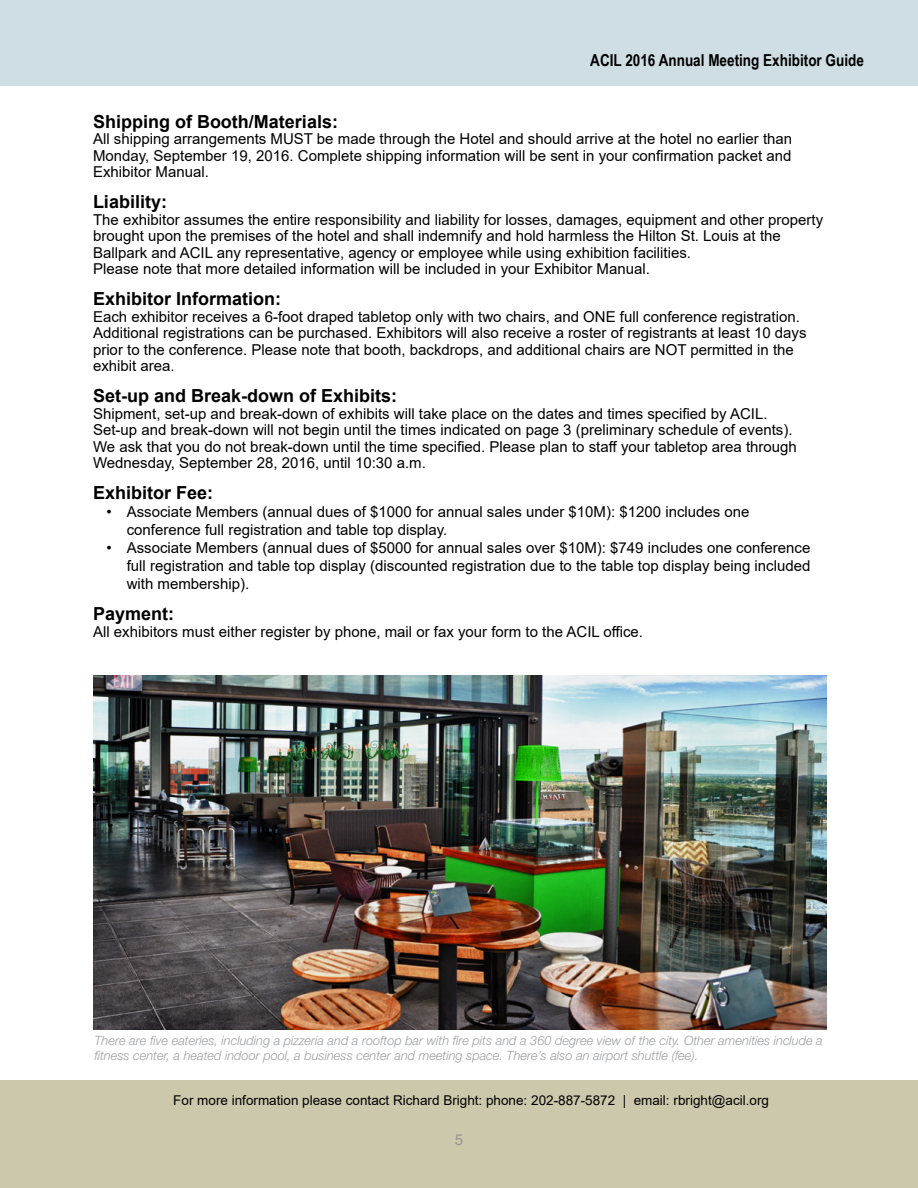
<style>
.page{position:relative;width:918px;height:1188px;background:#fff}
.page>*{position:absolute;margin:0;border:0;box-sizing:border-box;transform-origin:0 0}
.t1{font:700 18px "Arial";color:#000}
.t2{font:700 16.5px "Arial Narrow";color:#000}
.t3{font:15px/16.5px "Arial";color:#000}
.t4{font:15px "Arial";color:#939598}
.t5{font:13.5px "Arial";color:#000}
.t6{font:italic 300 12.75px/15.3px "Helvetica Neue LT Std";color:#9d9fa2}
</style>
<div class="page">
<img style="left:93px;top:675px;width:733px;height:354px">
<div style="left:0;top:0;width:918px;height:86px;background:#cfdee3"></div>
<div style="left:0;top:1080px;width:918px;height:108px;background:#ccc8ab"></div>
<p class="t2" style="left:590px;top:48px;width:275px">ACIL 2016 Annual Meeting Exhibitor Guide</p>
<p class="t1" style="left:93px;top:109px;width:247px">Shipping of Booth/Materials:</p>
<p class="t3" style="left:93px;top:130px;width:701px;text-align:justify">All shipping arrangements MUST be made through the Hotel and should arrive at the hotel no earlier than Monday, September 19, 2016. Complete shipping information will be sent in your confirmation packet and Exhibitor Manual.</p>
<p class="t1" style="left:93px;top:189px;width:76px">Liability:</p>
<p class="t3" style="left:93px;top:211px;width:732px">The exhibitor assumes the entire responsibility and liability for losses, damages, equipment and other property brought upon the premises of the hotel and shall indemnify and hold harmless the Hilton St. Louis at the Ballpark and ACIL any representative, agency or employee while using exhibition facilities.<br>Please note that more detailed information will be included in your Exhibitor Manual.</p>
<p class="t1" style="left:93px;top:286px;width:190px">Exhibitor Information:</p>
<p class="t3" style="left:93px;top:308px;width:715px">Each exhibitor receives a 6-foot draped tabletop only with two chairs, and ONE full conference registration.<br>Additional registrations can be purchased. Exhibitors will also receive a roster of registrants at least 10 days prior to the conference. Please note that booth, backdrops, and additional chairs are NOT permitted in the exhibit area.</p>
<p class="t1" style="left:93px;top:383px;width:306px">Set-up and Break-down of Exhibits:</p>
<p class="t3" style="left:93px;top:405px;width:705px">Shipment, set-up and break-down of exhibits will take place on the dates and times specified by ACIL.<br>Set-up and break-down will not begin until the times indicated on page 3 (preliminary schedule of events).<br>We ask that you do not break-down until the time specified. Please plan to staff your tabletop area through Wednesday, September 28, 2016, until 10:30 a.m.</p>
<p class="t1" style="left:93px;top:480px;width:122px">Exhibitor Fee:</p>
<p class="t3" style="left:127px;top:503px;width:624px;line-height:18px;text-indent:-20px">• Associate Members (annual dues of $1000 for annual sales under $10M): $1200 includes one conference full registration and table top display.</p>
<p class="t3" style="left:127px;top:539px;width:685px;line-height:18px;text-align:justify;text-indent:-20px">• Associate Members (annual dues of $5000 for annual sales over $10M): $749 includes one conference full registration and table top display (discounted registration due to the table top display being included with membership).</p>
<p class="t1" style="left:93px;top:601px;width:83px">Payment:</p>
<p class="t3" style="left:93px;top:623px;width:552px">All exhibitors must either register by phone, mail or fax your form to the ACIL office.</p>
<p class="t6" style="left:94px;top:1032px;width:730px">There are five eateries, including a pizzeria and a rooftop bar with fire pits and a 360 degree view of the city. Other amenities include a fitness center, a heated indoor pool, a business center and meeting space. There’s also an airport shuttle (fee).</p>
<p class="t5" style="left:173px;top:1091px;width:597px">For more information please contact Richard Bright: phone: 202-887-5872 | email: rbright@acil.org</p>
<p class="t4" style="left:455px;top:1129px;width:10px">5</p>
</div>
